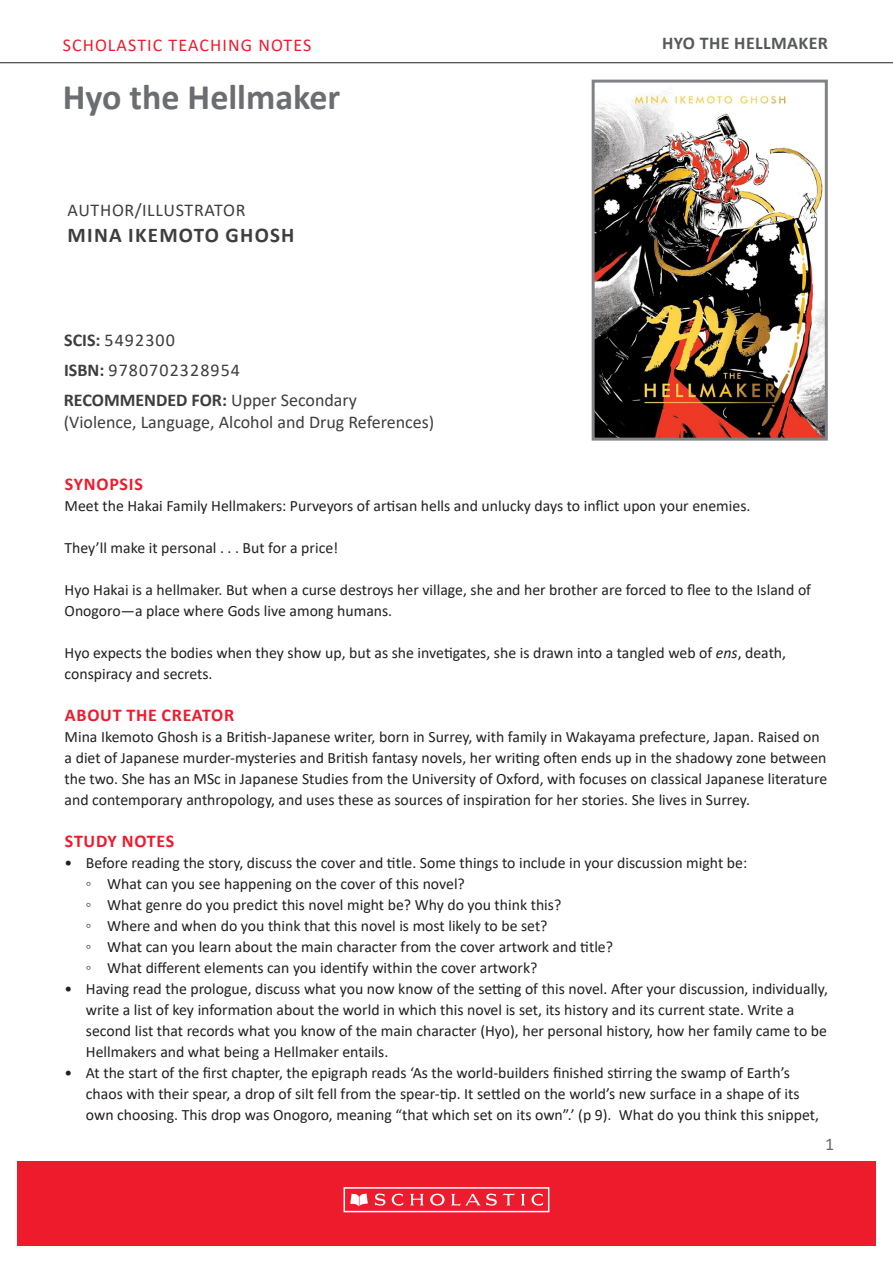
<style>
.page{position:relative;width:893px;height:1263px;background:#fff}
.page>*{position:absolute;margin:0;border:0;box-sizing:border-box;transform-origin:0 0}
.t1{font:700 36px "Calibri";color:#6c6d70}
.t2{font:700 21px "Calibri";letter-spacing:.06em;color:#3e3e3f}
.t3{font:18px "Calibri";color:#3e3e3f}
.t4{font:18px "Calibri";letter-spacing:.06em;color:#3e3e3f}
.t5{font:700 18px "Calibri";color:#3e3e3f}
.t6{font:18px "Calibri";letter-spacing:.06em;color:#ee1b2d}
.SUB_HEAD_1{font:700 18px "Calibri";letter-spacing:.04em;color:#ee1b2d}
.t7{font:18px "Calibri";letter-spacing:.04em;color:#3e3e3f}
.t8{font:700 18px "Calibri";letter-spacing:.02em;color:#57585a}
.Body_Copy__no_space{font:700 18px "Calibri";letter-spacing:.035em;color:#ee1b2d}
.t9{font:18px "Calibri";color:#6c6d70}
.Body_Copy__no_space-2{font:15.75px/21px "Calibri";color:#231f20}
.s1{font-weight:700}
.s2{font-weight:400}
.s3{font-style:italic}
</style>
<div class="page">
<hr style="left:0;top:62px;width:893px;height:1px;background:#231f20">
<div style="left:17px;top:1161px;width:859px;height:85px;background:#ee1b2d"></div>
<div style="left:344px;top:1187px;width:205px;height:25px;border:2px solid #fff"></div>
<svg style="left:350px;top:1193px;width:18px;height:13px"></svg>
<svg style="left:375px;top:1193px;width:28px;height:13px"></svg>
<svg style="left:410px;top:1194px;width:14px;height:11px"></svg>
<svg style="left:521px;top:1194px;width:4px;height:11px"></svg>
<svg style="left:531px;top:1193px;width:12px;height:13px"></svg>
<svg style="left:430px;top:1194px;width:15px;height:11px"></svg>
<svg style="left:451px;top:1193px;width:64px;height:13px"></svg>
<img style="left:596px;top:91px;width:228px;height:346px">
<div style="left:592px;top:80px;width:236px;height:361px;border:3px solid #808285"></div>
<p class="t6" style="left:63px;top:32px;width:250px">SCHOLASTIC TEACHING NOTES</p>
<p class="t8" style="left:662px;top:31px;width:167px">HYO THE HELLMAKER</p>
<p class="t1" style="left:63px;top:71px;width:279px">Hyo the Hellmaker</p>
<p class="t7" style="left:68px;top:198px;width:180px">AUTHOR/ILLUSTRATOR</p>
<p class="t2" style="left:68px;top:220px;width:228px">MINA IKEMOTO GHOSH</p>
<p class="t4" style="left:64px;top:327px;width:112px"><span class="s1">SCIS:</span> 5492300</p>
<p class="t4" style="left:64px;top:358px;width:177px"><span class="s1">ISBN:</span> 9780702328954</p>
<p class="t5" style="left:64px;top:388px;width:295px">RECOMMENDED FOR: <span class="s2">Upper Secondary</span></p>
<p class="t3" style="left:64px;top:410px;width:372px">(Violence, Language, Alcohol and Drug References)</p>
<p class="SUB_HEAD_1" style="left:65px;top:471px;width:79px">SYNOPSIS</p>
<p class="Body_Copy__no_space-2" style="left:65px;top:495px;width:687px">Meet the Hakai Family Hellmakers: Purveyors of artisan hells and unlucky days to inflict upon your enemies.</p>
<p class="Body_Copy__no_space-2" style="left:65px;top:537px;width:275px">They’ll make it personal . . . But for a price!</p>
<p class="Body_Copy__no_space-2" style="left:65px;top:579px;width:748px">Hyo Hakai is a hellmaker. But when a curse destroys her village, she and her brother are forced to flee to the Island of<br>Onogoro—a place where Gods live among humans.</p>
<p class="Body_Copy__no_space-2" style="left:65px;top:642px;width:723px">Hyo expects the bodies when they show up, but as she invetigates, she is drawn into a tangled web of <span class="s3">ens</span>, death, conspiracy and secrets.</p>
<p class="SUB_HEAD_1" style="left:65px;top:702px;width:171px">ABOUT THE CREATOR</p>
<p class="Body_Copy__no_space-2" style="left:65px;top:726px;width:764px">Mina Ikemoto Ghosh is a British-Japanese writer, born in Surrey, with family in Wakayama prefecture, Japan. Raised on a diet of Japanese murder-mysteries and British fantasy novels, her writing often ends up in the shadowy zone between the two. She has an MSc in Japanese Studies from the University of Oxford, with focuses on classical Japanese literature and contemporary anthropology, and uses these as sources of inspiration for her stories. She lives in Surrey.</p>
<p class="Body_Copy__no_space" style="left:65px;top:828px;width:111px">STUDY NOTES</p>
<p class="Body_Copy__no_space-2" style="left:65px;top:852px;width:684px">• Before reading the story, discuss the cover and title. Some things to include in your discussion might be:</p>
<p class="Body_Copy__no_space-2" style="left:86px;top:873px;width:380px">◦ What can you see happening on the cover of this novel?</p>
<p class="Body_Copy__no_space-2" style="left:86px;top:894px;width:477px">◦ What genre do you predict this novel might be? Why do you think this?</p>
<p class="Body_Copy__no_space-2" style="left:86px;top:915px;width:463px">◦ Where and when do you think that this novel is most likely to be set?</p>
<p class="Body_Copy__no_space-2" style="left:86px;top:936px;width:529px">◦ What can you learn about the main character from the cover artwork and title?</p>
<p class="Body_Copy__no_space-2" style="left:86px;top:957px;width:453px">◦ What different elements can you identify within the cover artwork?</p>
<p class="Body_Copy__no_space-2" style="left:86px;top:978px;width:743px;text-indent:-21px">• Having read the prologue, discuss what you now know of the setting of this novel. After your discussion, individually, write a list of key information about the world in which this novel is set, its history and its current state. Write a second list that records what you know of the main character (Hyo), her personal history, how her family came to be Hellmakers and what being a Hellmaker entails.</p>
<p class="Body_Copy__no_space-2" style="left:86px;top:1062px;width:735px;text-indent:-21px">• At the start of the first chapter, the epigraph reads ‘As the world-builders finished stirring the swamp of Earth’s chaos with their spear, a drop of silt fell from the spear-tip. It settled on the world’s new surface in a shape of its own choosing. This drop was Onogoro, meaning “that which set on its own”.’ (p 9). What do you think this snippet,</p>
<p class="t9" style="left:825px;top:1131px;width:11px">1</p>
</div>
